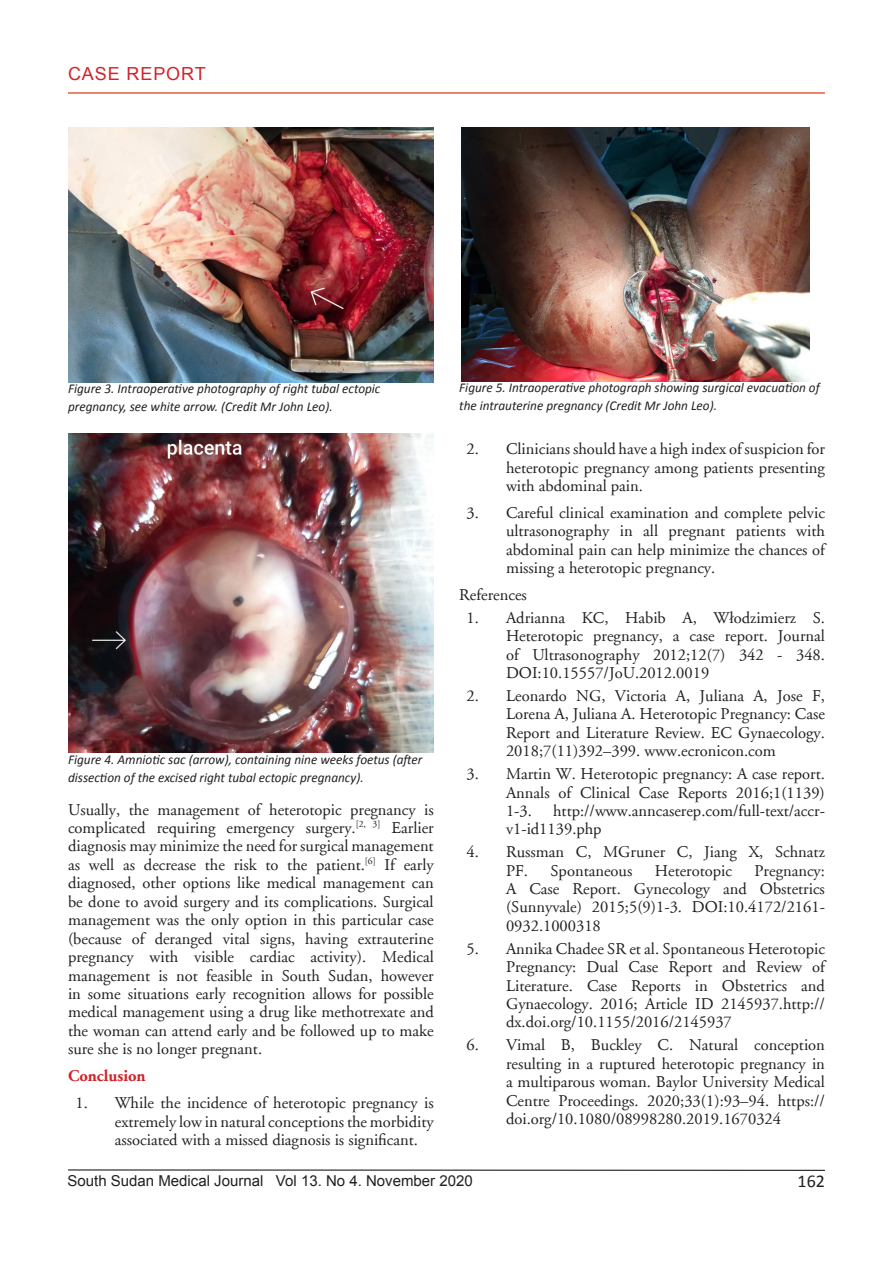
<style>
.page{position:relative;width:893px;height:1263px;background:#fff}
.page>*{position:absolute;margin:0;border:0;box-sizing:border-box;transform-origin:0 0}
.Sidebar{font:18px "Arial";letter-spacing:.05em;color:#d1232a}
.t1{font:18px "Calibri";color:#231f20}
.t2{font:16.5px/18.5px "Adobe Garamond";color:#231f20;text-align:justify}
.t3{font:700 16.5px "Adobe Garamond";color:#d1232a}
.t4{font:15px "Arial";color:#231f20}
.t5{font:italic 13.5px/18.5px "Calibri";color:#231f20}
</style>
<div class="page">
<hr style="left:68px;top:1170px;width:757px;height:1px;background:#000">
<hr style="left:68px;top:92px;width:757px;height:2px;background:#d42a00">
<img style="left:68px;top:128px;width:366px;height:255px">
<img style="left:68px;top:434px;width:366px;height:319px">
<img style="left:461px;top:128px;width:349px;height:253px">
<p class="Sidebar" style="left:68px;top:62px;width:139px">CASE REPORT</p>
<p class="t5" style="left:68px;top:379px;width:314px">Figure 3. Intraoperative photography of right tubal ectopic pregnancy, see white arrow. (Credit Mr John Leo).</p>
<p class="t5" style="left:459px;top:377px;width:362px">Figure 5. Intraoperative photograph showing surgical evacuation of the intrauterine pregnancy (Credit Mr John Leo).</p>
<p class="t5" style="left:68px;top:749px;width:356px">Figure 4. Amniotic sac (arrow), containing nine weeks foetus (after dissection of the excised right tubal ectopic pregnancy).</p>
<p class="t2" style="left:68px;top:800px;width:367px">Usually, the management of heterotopic pregnancy is complicated requiring emergency surgery.<sup>[2,</sup> <sup>3]</sup> Earlier diagnosis may minimize the need for surgical management as well as decrease the risk to the patient.<sup>[6]</sup> If early diagnosed, other options like medical management can be done to avoid surgery and its complications. Surgical management was the only option in this particular case (because of deranged vital signs, having extrauterine pregnancy with visible cardiac activity). Medical management is not feasible in South Sudan, however in some situations early recognition allows for possible medical management using a drug like methotrexate and the woman can attend early and be followed up to make sure she is no longer pregnant.</p>
<p class="t3" style="left:68px;top:1067px;width:79px">Conclusion</p>
<p class="t2" style="left:115px;top:1094px;width:320px;text-indent:-39px">1. While the incidence of heterotopic pregnancy is extremely low in natural conceptions the morbidity associated with a missed diagnosis is significant.</p>
<p class="t2" style="left:506px;top:440px;width:320px;text-indent:-39px">2. Clinicians should have a high index of suspicion for heterotopic pregnancy among patients presenting with abdominal pain.</p>
<p class="t2" style="left:506px;top:504px;width:320px;text-indent:-39px">3. Careful clinical examination and complete pelvic ultrasonography in all pregnant patients with abdominal pain can help minimize the chances of missing a heterotopic pregnancy.</p>
<p class="t2" style="left:459px;top:586px;width:69px">References</p>
<p class="t2" style="left:506px;top:609px;width:320px;text-indent:-39px">1. Adrianna KC, Habib A, Włodzimierz S.<br>Heterotopic pregnancy, a case report. Journal of Ultrasonography 2012;12(7) 342 - 348.<br>DOI:10.15557/JoU.2012.0019</p>
<p class="t2" style="left:506px;top:687px;width:320px;text-indent:-39px">2. Leonardo NG, Victoria A, Juliana A, Jose F, Lorena A, Juliana A. Heterotopic Pregnancy: Case Report and Literature Review. EC Gynaecology.<br>2018;7(11)392–399. www.ecronicon.com</p>
<p class="t2" style="left:506px;top:765px;width:320px;text-indent:-39px">3. Martin W. Heterotopic pregnancy: A case report.<br>Annals of Clinical Case Reports 2016;1(1139)<br>1-3.</p>
<p class="t2" style="left:506px;top:802px;width:320px;text-indent:47px">http://www.anncaserep.com/full-text/accr&shy;v1-id1139.php</p>
<p class="t2" style="left:506px;top:843px;width:320px;text-indent:-39px">4. Russman C, MGruner C, Jiang X, Schnatz<br>PF. Spontaneous</p>
<p class="t2" style="left:506px;top:861px;width:320px;text-indent:249px">Pregnancy:<br>A Case Report. Gynecology and Obstetrics (Sunnyvale) 2015;5(9)1-3. DOI:10.4172/2161- 0932.1000318</p>
<p class="t2" style="left:506px;top:939px;width:320px;text-indent:-39px">5. Annika Chadee SR et al. Spontaneous Heterotopic Pregnancy: Dual Case Report and Review of Literature. Case Reports in Obstetrics and Gynaecology. 2016; Article ID 2145937.http:// dx.doi.org/10.1155/2016/2145937</p>
<p class="t2" style="left:506px;top:1036px;width:320px;text-indent:-39px">6. Vimal B, Buckley C. Natural conception resulting in a ruptured heterotopic pregnancy in a multiparous woman. Baylor University Medical Centre Proceedings. 2020;33(1):93–94. https:// doi.org/10.1080/08998280.2019.1670324</p>
<p class="t2" style="left:655px;top:861px;width:79px">Heterotopic</p>
<p class="t4" style="left:68px;top:1170px;width:407px">South Sudan Medical Journal Vol 13. No 4. November 2020</p>
<p class="t1" style="left:798px;top:1170px;width:29px">162</p>
</div>
